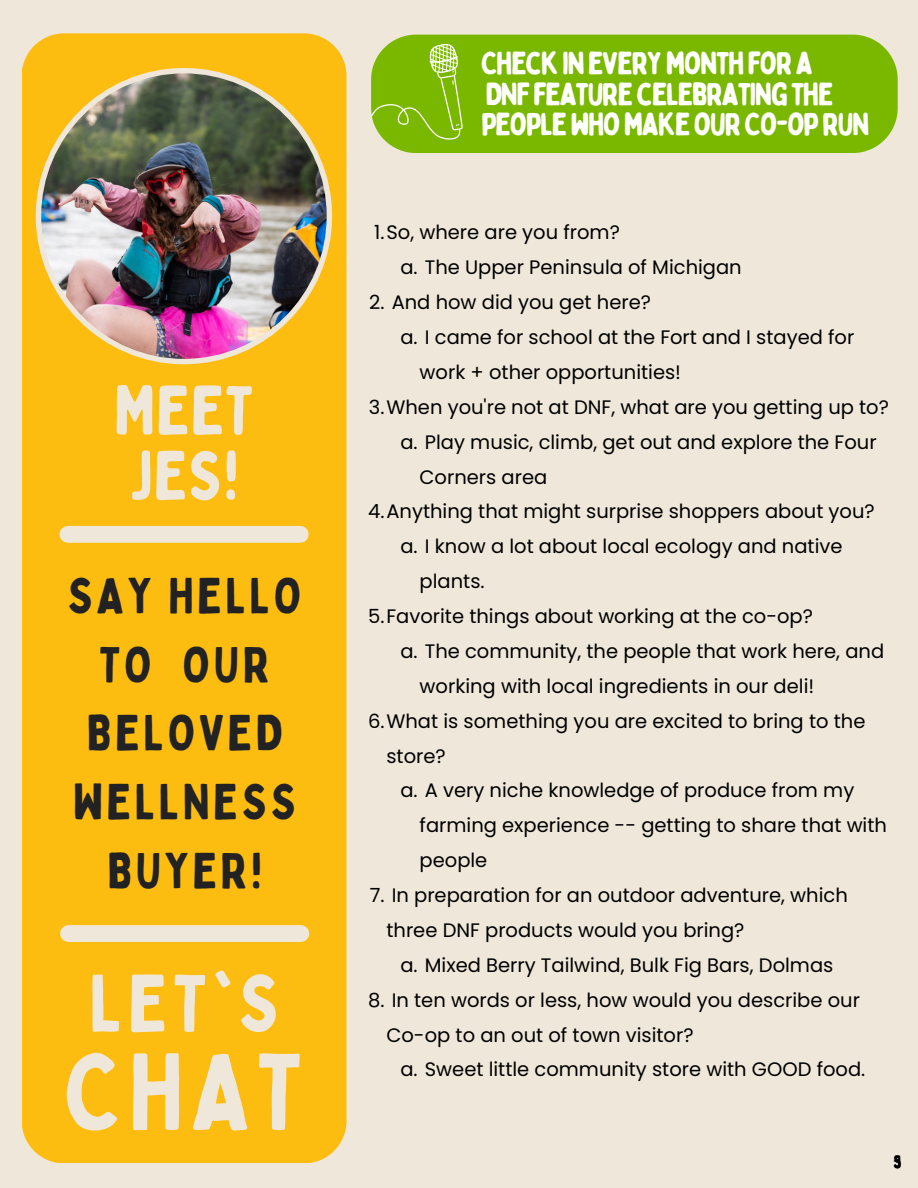
<style>
.page{position:relative;width:918px;height:1188px;background:#efe8da}
.page>*{position:absolute;margin:0;border:0;box-sizing:border-box;transform-origin:0 0}
.t1{font:106.5px "Bobby Jones";color:#efe8da}
.t2{font:79.5px "Bobby Jones";color:#efe8da}
.t3{font:69px/65.2px "Bobby Jones Soft";color:#efe8da}
.t4{font:49.5px/68.7px "Bobby Jones";letter-spacing:.07em;color:#222;text-align:center}
.t5{font:31.8px/30.3px "Bobby Jones Soft";letter-spacing:-.055em;color:#fff}
.t6{font:19.5px/34.8px "Poppins";color:#000}
.t7{font:18px "Bobby Jones Soft";color:#000}
</style>
<div class="page">
<div style="left:22px;top:33px;width:325px;height:1130px;background:#fdbd10"></div>
<img style="left:36px;top:68px;width:296px;height:296px">
<div style="left:68px;top:526px;width:232px;height:17px;background:#efe8da"></div>
<div style="left:69px;top:925px;width:232px;height:17px;background:#efe8da"></div>
<div style="left:371px;top:35px;width:527px;height:118px;background:#7ab800;border-radius:45px"></div>
<svg style="left:371px;top:44px;width:92px;height:96px"></svg>
<p class="t3" style="left:114px;top:379px;width:142px">MEET<br>JES!</p>
<h4 class="t4" style="left:68px;top:560px;width:235px">SAY HELLO<br>TO OUR<br>BELOVED<br>WELLNESS<br>BUYER!</h4>
<p class="t2" style="left:89px;top:953px;width:191px">LET'S</p>
<p class="t1" style="left:64px;top:1024px;width:239px">CHAT</p>
<h1 class="t5" style="left:481px;top:49px;width:390px">CHECKINEVERYMONTHFORA<br>DNFFEATURECELEBRATINGTHE<br>PEOPLEWHOMAKEOURCO-OPRUN</h1>
<p class="t6" style="left:374px;top:215px;width:247px">1.So, where are you from?</p>
<p class="t6" style="left:400px;top:250px;width:343px">a. The Upper Peninsula of Michigan</p>
<p class="t6" style="left:369px;top:285px;width:283px">2. And how did you get here?</p>
<p class="t6" style="left:420px;top:320px;width:436px;text-indent:-19px">a. I came for school at the Fort and I stayed for work + other opportunities!</p>
<p class="t6" style="left:369px;top:390px;width:522px">3.When you're not at DNF, what are you getting up to?</p>
<p class="t6" style="left:420px;top:424px;width:459px;text-indent:-19px">a. Play music, climb, get out and explore the Four<br>Corners area</p>
<p class="t6" style="left:368px;top:494px;width:508px">4.Anything that might surprise shoppers about you?</p>
<p class="t6" style="left:420px;top:529px;width:424px;text-indent:-19px">a. I know a lot about local ecology and native plants.</p>
<p class="t6" style="left:368px;top:599px;width:446px">5.Favorite things about working at the co-op?</p>
<p class="t6" style="left:420px;top:634px;width:466px;text-indent:-19px">a. The community, the people that work here, and working with local ingredients in our deli!</p>
<p class="t6" style="left:386px;top:703px;width:481px;text-indent:-18px">6.What is something you are excited to bring to the store?</p>
<p class="t6" style="left:420px;top:773px;width:469px;text-indent:-19px">a. A very niche knowledge of produce from my farming experience -- getting to share that with people</p>
<p class="t6" style="left:386px;top:878px;width:463px;text-indent:-17px">7. In preparation for an outdoor adventure, which three DNF products would you bring?</p>
<p class="t6" style="left:400px;top:948px;width:434px">a. Mixed Berry Tailwind, Bulk Fig Bars, Dolmas</p>
<p class="t6" style="left:386px;top:982px;width:475px;text-indent:-18px">8. In ten words or less, how would you describe our<br>Co-op to an out of town visitor?</p>
<h2 class="t6" style="left:400px;top:1052px;width:466px">a. Sweet little community store with GOOD food.</h2>
<p class="t7" style="left:894px;top:1151px;width:10px">3</p>
<p class="t7" style="left:893px;top:1151px;width:10px">5</p>
</div>
